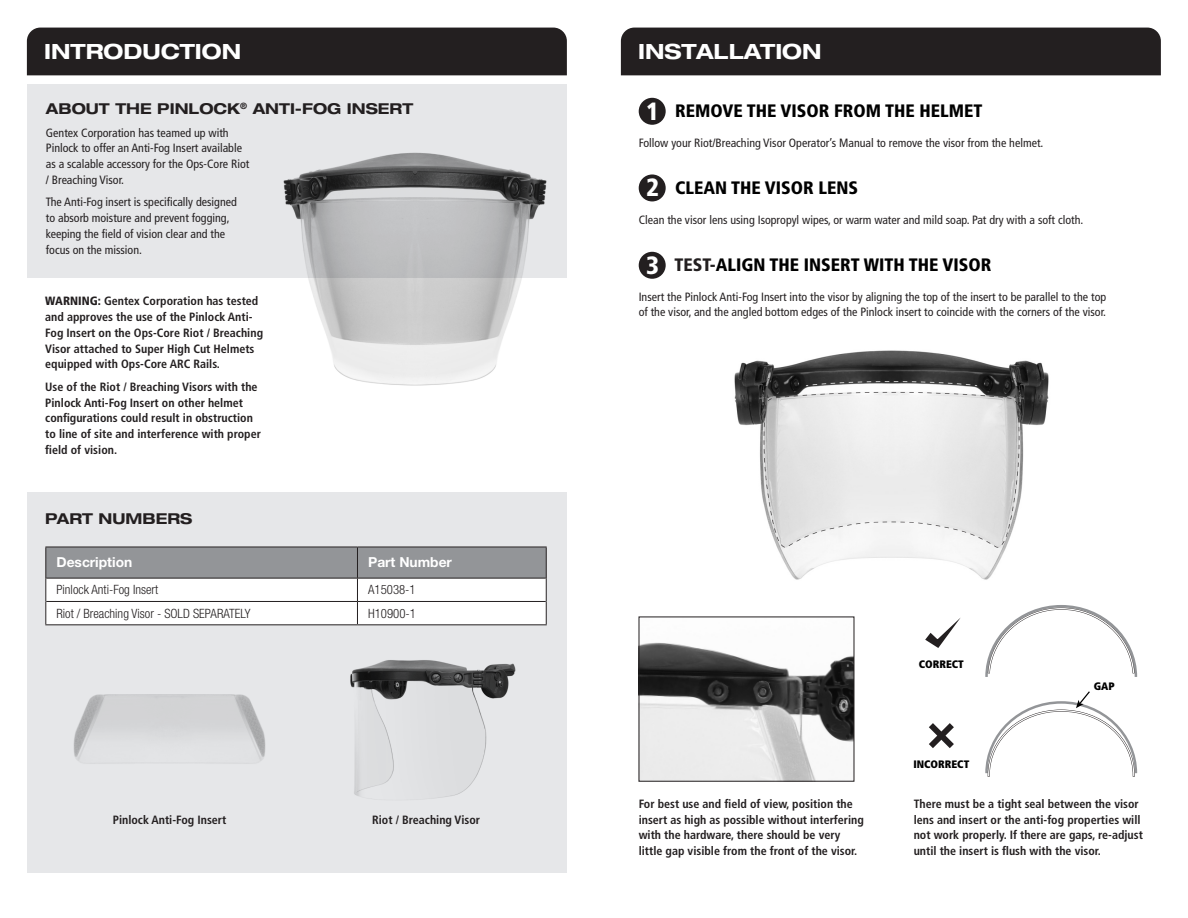
<style>
.page{position:relative;width:1188px;height:918px;background:#fff}
.page>*{position:absolute;margin:0;border:0;box-sizing:border-box;transform-origin:0 0}
.t1{font:900 condensed 24.9px "Frutiger LT Std";color:#fff}
.Regular_Paragraph_Co{font:700 expanded 21px "Helvetica Neue LT Std";color:#fff}
.t2{font:900 condensed 18px "Frutiger LT Std";color:#000}
.t3{font:700 expanded 15px "Helvetica Neue LT Std";color:#231f20}
.t4{font:700 13.8px "Helvetica Neue LT Std";color:#fff}
.t5{font:300 condensed 12.75px "Helvetica Neue LT Std";color:#231f20}
.t6{font:700 condensed 12px/15.8px "Frutiger LT Std";color:#231f20}
.t7{font:condensed 12px/15.8px "Frutiger LT Std";color:#231f20}
.t8{font:900 condensed 10.8px "Frutiger LT Std";color:#000}
.s1{font-weight:900}
.s2{color:#231f20}
</style>
<div class="page">
<div style="left:27px;top:28px;width:540px;height:47px;background:#231f20"></div>
<div style="left:27px;top:84px;width:540px;height:193px;background:#e6e7e9"></div>
<div style="left:27px;top:493px;width:540px;height:380px;background:#e6e7e9"></div>
<div style="left:621px;top:28px;width:540px;height:47px;background:#231f20"></div>
<img style="left:277px;top:152px;width:276px;height:234px">
<div style="left:639px;top:98px;width:27px;height:27px;background:#231f20;border-radius:50%"></div>
<div style="left:639px;top:174px;width:27px;height:27px;background:#231f20;border-radius:50%"></div>
<div style="left:639px;top:252px;width:27px;height:27px;background:#231f20;border-radius:50%"></div>
<img style="left:734px;top:350px;width:315px;height:230px">
<img style="left:641px;top:642px;width:211px;height:138px">
<div style="left:639px;top:617px;width:215px;height:165px;border:1px solid #231f20"></div>
<hr style="left:45px;top:546px;width:312px;height:1px;background:#231f20">
<hr style="left:357px;top:546px;width:190px;height:1px;background:#231f20">
<hr style="left:45px;top:624px;width:312px;height:1px;background:#231f20">
<hr style="left:357px;top:624px;width:190px;height:1px;background:#231f20">
<svg style="left:45px;top:547px;width:502px;height:77px;background:#cccdce"></svg>
<img style="left:73px;top:694px;width:193px;height:70px">
<img style="left:350px;top:660px;width:166px;height:139px">
<svg style="left:985px;top:605px;width:153px;height:72px"></svg>
<svg style="left:925px;top:618px;width:36px;height:30px"></svg>
<svg style="left:929px;top:723px;width:25px;height:25px"></svg>
<svg style="left:985px;top:691px;width:153px;height:86px"></svg>
<p class="Regular_Paragraph_Co" style="left:44px;top:38px;width:198px">INTRODUCTION</p>
<p class="t3" style="left:46px;top:99px;width:369px">ABOUT THE PINLOCK<sup>®</sup> ANTI-FOG INSERT</p>
<p class="t7" style="left:46px;top:125px;width:205px">Gentex Corporation has teamed up with Pinlock to offer an Anti-Fog Insert available as a scalable accessory for the Ops-Core Riot / Breaching Visor.</p>
<p class="t7" style="left:46px;top:194px;width:192px">The Anti-Fog insert is specifically designed to absorb moisture and prevent fogging, keeping the field of vision clear and the focus on the mission.</p>
<p class="t6" style="left:45px;top:293px;width:219px"><span class="s1">WARNING:</span> Gentex Corporation has tested and approves the use of the Pinlock Anti-Fog Insert on the Ops-Core Riot / Breaching Visor attached to Super High Cut Helmets equipped with Ops-Core ARC Rails.</p>
<p class="t6" style="left:45px;top:379px;width:217px">Use of the Riot / Breaching Visors with the Pinlock Anti-Fog Insert on other helmet configurations could result in obstruction to line of site and interference with proper field of vision.</p>
<p class="t3" style="left:45px;top:509px;width:149px">PART NUMBERS</p>
<p class="t4" style="left:56px;top:554px;width:77px">Description</p>
<p class="t4" style="left:368px;top:554px;width:85px">Part Number</p>
<p class="t5" style="left:56px;top:583px;width:103px">Pinlock Anti-Fog Insert</p>
<p class="t5" style="left:368px;top:583px;width:49px">A15038-1</p>
<p class="t5" style="left:56px;top:606px;width:196px">Riot / Breaching Visor - SOLD SEPARATELY</p>
<p class="t5" style="left:368px;top:606px;width:49px">H10900-1</p>
<p class="t6" style="left:113px;top:812px;width:115px">Pinlock Anti-Fog Insert</p>
<p class="t6" style="left:372px;top:812px;width:109px">Riot / Breaching Visor</p>
<p class="Regular_Paragraph_Co" style="left:638px;top:38px;width:185px">INSTALLATION</p>
<p class="t1" style="left:646px;top:96px;width:14px">1</p>
<p class="t2" style="left:675px;top:100px;width:309px">REMOVE THE VISOR FROM THE HELMET</p>
<p class="t7" style="left:639px;top:135px;width:406px">Follow your Riot/Breaching Visor Operator’s Manual to remove the visor from the helmet.</p>
<p class="t1" style="left:646px;top:173px;width:14px">2</p>
<p class="t2" style="left:675px;top:177px;width:185px">CLEAN THE VISOR LENS</p>
<p class="t7" style="left:639px;top:212px;width:446px">Clean the visor lens using Isopropyl wipes, or warm water and mild soap. Pat dry with a soft cloth.</p>
<p class="t1" style="left:646px;top:250px;width:14px">3</p>
<p class="t2" style="left:674px;top:254px;width:319px"><span class="s2">TEST-</span>ALIGN THE INSERT WITH THE VISOR</p>
<p class="t7" style="left:639px;top:290px;width:469px;line-height:15px">Insert the Pinlock Anti-Fog Insert into the visor by aligning the top of the insert to be parallel to the top of the visor, and the angled bottom edges of the Pinlock insert to coincide with the corners of the visor.</p>
<p class="t8" style="left:919px;top:657px;width:47px">CORRECT</p>
<p class="t8" style="left:913px;top:757px;width:57px">INCORRECT</p>
<p class="t8" style="left:1094px;top:679px;width:22px">GAP</p>
<p class="t6" style="left:639px;top:796px;width:227px">For best use and field of view, position the insert as high as possible without interfering with the hardware, there should be very little gap visible from the front of the visor.</p>
<p class="t6" style="left:914px;top:796px;width:231px">There must be a tight seal between the visor lens and insert or the anti-fog properties will not work properly. If there are gaps, re-adjust until the insert is flush with the visor.</p>
</div>
